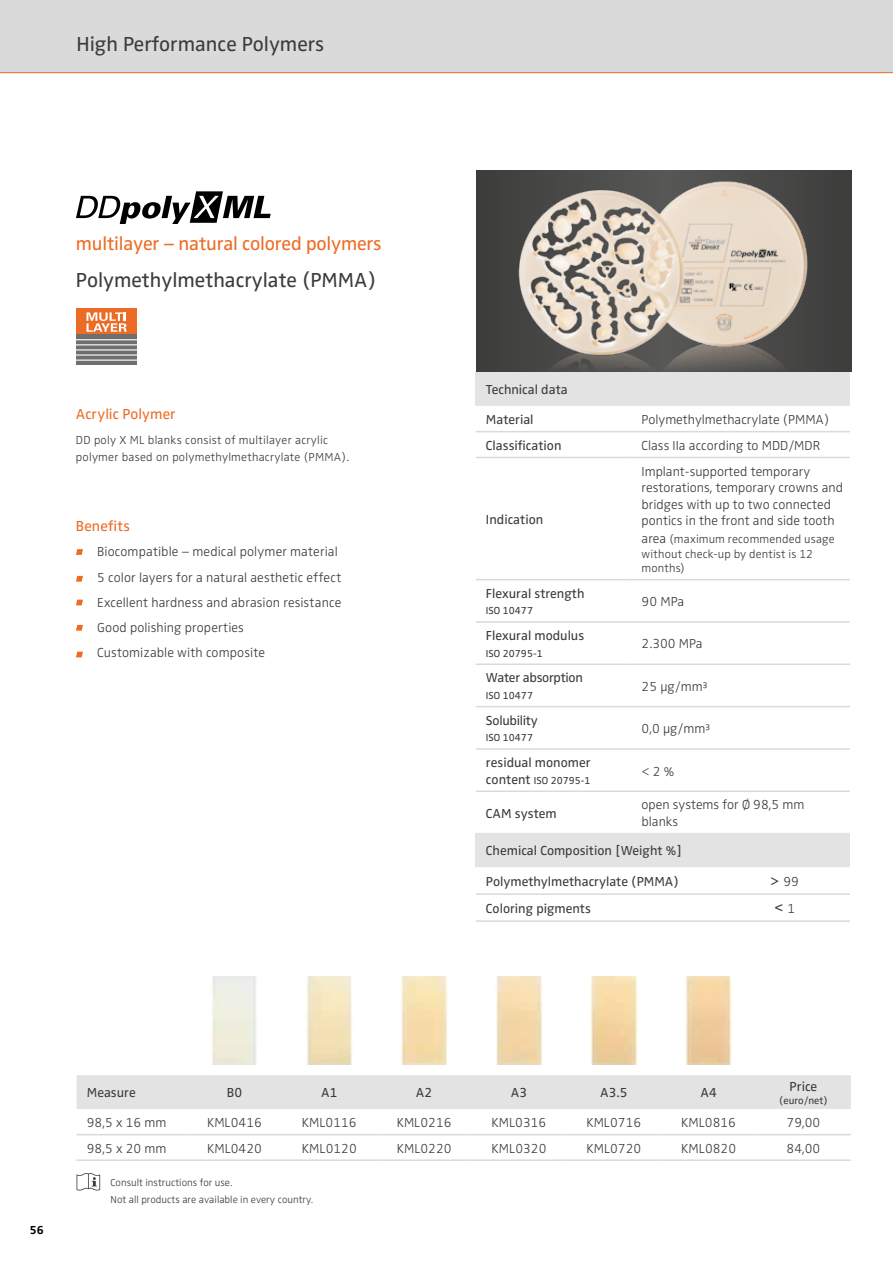
<style>
.page{position:relative;width:893px;height:1263px;background:#fff}
.page>*{position:absolute;margin:0;border:0;box-sizing:border-box;transform-origin:0 0}
.t1{font:21px "Zwo OT";color:#3c3c3b}
.t2{font:19.5px "Zwo OT";letter-spacing:-.01em;color:#ed6c25}
.t3{font:15px "Zwo OT";letter-spacing:.005em;color:#ed6c25}
.t4{font:15px "Arial MT Std";color:#3c3c3b}
.t5{font:300 13.5px/25.2px "Zwo OT";color:#3c3c3b}
.t6{font:13.5px "Zwo OT";color:#3c3c3b}
.t7{font:13.5px "Zwo OT";letter-spacing:-.02em;color:#3c3c3b}
.t8{font:300 12px/14.4px "Zwo OT";letter-spacing:.02em;color:#3c3c3b}
.t9{font:700 12px "Zwo OT";color:#000}
.t10{font:300 10.5px/17.4px "Zwo OT";color:#3c3c3b}
.t11{font:10.5px "Zwo OT";color:#3c3c3b}
.s1{font-size:13.5px}
.s2{font-weight:400;font-size:15px}
.s3{font-family:"Zwo OT";font-weight:300;font-size:13.5px}
</style>
<div class="page">
<div style="left:0;top:0;width:893px;height:72px;background:#dadada"></div>
<hr style="left:0;top:72px;width:893px;height:1px;background:#ed6c25">
<svg style="left:77px;top:1075px;width:774px;height:61px"></svg>
<hr style="left:77px;top:1134px;width:110px;height:1px;background:#dadada">
<hr style="left:187px;top:1134px;width:95px;height:1px;background:#dadada">
<hr style="left:282px;top:1134px;width:95px;height:1px;background:#dadada">
<hr style="left:377px;top:1134px;width:95px;height:1px;background:#dadada">
<hr style="left:472px;top:1134px;width:94px;height:1px;background:#dadada">
<hr style="left:566px;top:1134px;width:95px;height:1px;background:#dadada">
<hr style="left:661px;top:1134px;width:95px;height:1px;background:#dadada">
<hr style="left:756px;top:1134px;width:95px;height:1px;background:#dadada">
<hr style="left:77px;top:1159px;width:110px;height:2px;background:#dadada">
<hr style="left:187px;top:1159px;width:95px;height:2px;background:#dadada">
<hr style="left:282px;top:1159px;width:95px;height:2px;background:#dadada">
<hr style="left:377px;top:1159px;width:95px;height:2px;background:#dadada">
<hr style="left:472px;top:1159px;width:94px;height:2px;background:#dadada">
<hr style="left:566px;top:1159px;width:95px;height:2px;background:#dadada">
<hr style="left:661px;top:1159px;width:95px;height:2px;background:#dadada">
<hr style="left:756px;top:1159px;width:95px;height:2px;background:#dadada">
<svg style="left:76px;top:549px;width:7px;height:6px"></svg>
<svg style="left:76px;top:576px;width:7px;height:6px"></svg>
<svg style="left:76px;top:600px;width:7px;height:5px"></svg>
<svg style="left:76px;top:625px;width:7px;height:6px"></svg>
<svg style="left:76px;top:652px;width:7px;height:5px"></svg>
<div style="left:476px;top:372px;width:374px;height:34px;background:#e3e3e3"></div>
<svg style="left:476px;top:432px;width:374px;height:276px"></svg>
<hr style="left:476px;top:431px;width:155px;height:1px;background:#dadada">
<hr style="left:631px;top:431px;width:219px;height:1px;background:#dadada">
<hr style="left:476px;top:457px;width:155px;height:1px;background:#dadada">
<hr style="left:631px;top:457px;width:219px;height:1px;background:#dadada">
<hr style="left:476px;top:579px;width:155px;height:1px;background:#dadada">
<hr style="left:631px;top:579px;width:219px;height:1px;background:#dadada">
<hr style="left:476px;top:621px;width:155px;height:2px;background:#dadada">
<hr style="left:631px;top:621px;width:219px;height:2px;background:#dadada">
<hr style="left:476px;top:663px;width:155px;height:2px;background:#dadada">
<hr style="left:631px;top:663px;width:219px;height:2px;background:#dadada">
<hr style="left:476px;top:706px;width:155px;height:1px;background:#dadada">
<hr style="left:631px;top:706px;width:219px;height:1px;background:#dadada">
<hr style="left:476px;top:748px;width:155px;height:2px;background:#dadada">
<hr style="left:631px;top:748px;width:219px;height:2px;background:#dadada">
<hr style="left:476px;top:790px;width:155px;height:2px;background:#dadada">
<hr style="left:631px;top:790px;width:219px;height:2px;background:#dadada">
<div style="left:476px;top:833px;width:374px;height:34px;background:#e3e3e3"></div>
<hr style="left:476px;top:893px;width:234px;height:2px;background:#dadada">
<hr style="left:710px;top:893px;width:140px;height:2px;background:#dadada">
<hr style="left:476px;top:920px;width:234px;height:2px;background:#dadada">
<hr style="left:710px;top:920px;width:140px;height:2px;background:#dadada">
<svg style="left:76px;top:191px;width:195px;height:33px"></svg>
<div style="left:76px;top:308px;width:60px;height:38px;background:#ed6c25"></div>
<svg style="left:76px;top:335px;width:60px;height:30px"></svg>
<hr style="left:76px;top:339px;width:60px;height:1px;background:#fff">
<hr style="left:76px;top:344px;width:60px;height:1px;background:#fff">
<hr style="left:76px;top:349px;width:60px;height:1px;background:#fff">
<hr style="left:76px;top:354px;width:60px;height:2px;background:#fff">
<hr style="left:76px;top:360px;width:60px;height:1px;background:#fff">
<svg style="left:87px;top:312px;width:40px;height:20px"></svg>
<div style="left:476px;top:170px;width:375px;height:202px;background:linear-gradient(to right,#4a4949,#4b4a4a)"></div>
<img style="left:496px;top:361px;width:324px;height:11px">
<img style="left:496px;top:181px;width:324px;height:180px">
<svg style="left:77px;top:1173px;width:23px;height:17px"></svg>
<img style="left:211px;top:976px;width:46px;height:88px">
<img style="left:306px;top:976px;width:47px;height:88px">
<img style="left:401px;top:976px;width:47px;height:88px">
<img style="left:495px;top:976px;width:48px;height:88px">
<img style="left:590px;top:976px;width:47px;height:88px">
<img style="left:685px;top:976px;width:47px;height:88px">
<h1 class="t1" style="left:77px;top:32px;width:249px">High Performance Polymers</h1>
<h2 class="t2" style="left:76px;top:232px;width:307px">multilayer – natural colored polymers</h2>
<h1 class="t1" style="left:76px;top:268px;width:302px">Polymethylmethacrylate (PMMA)</h1>
<p class="t3" style="left:76px;top:405px;width:101px">Acrylic Polymer</p>
<p class="t8" style="left:76px;top:432px;width:275px;line-height:16.5px">DD poly X ML blanks consist of multilayer acrylic polymer based on polymethylmethacrylate (PMMA).</p>
<p class="t3" style="left:76px;top:517px;width:55px">Benefits</p>
<p class="t5" style="left:97px;top:540px;width:246px">Biocompatible – medical polymer material 5 color layers for a natural aesthetic effect Excellent hardness and abrasion resistance Good polishing properties<br>Customizable with composite</p>
<p class="t6" style="left:486px;top:382px;width:83px">Technical data</p>
<p class="t6" style="left:486px;top:412px;width:49px">Material</p>
<p class="t5" style="left:642px;top:407px;width:189px">Polymethylmethacrylate (PMMA)</p>
<p class="t6" style="left:486px;top:437px;width:77px">Classification</p>
<p class="t5" style="left:642px;top:433px;width:180px">Class IIa according to MDD/MDR</p>
<p class="t6" style="left:486px;top:511px;width:59px">Indication</p>
<p class="t6" style="left:486px;top:585px;width:100px">Flexural strength</p>
<p class="t11" style="left:486px;top:605px;width:49px">ISO 10477</p>
<p class="t6" style="left:486px;top:628px;width:100px">Flexural modulus</p>
<p class="t11" style="left:486px;top:647px;width:58px">ISO 20795-1</p>
<p class="t7" style="left:486px;top:670px;width:98px">Water absorption</p>
<p class="t11" style="left:486px;top:689px;width:49px">ISO 10477</p>
<p class="t7" style="left:486px;top:712px;width:53px">Solubility</p>
<p class="t11" style="left:486px;top:732px;width:49px">ISO 10477</p>
<p class="t6" style="left:486px;top:755px;width:106px">residual monomer</p>
<p class="t11" style="left:486px;top:774px;width:106px"><span class="s1">content</span> ISO 20795-1</p>
<p class="t5" style="left:642px;top:463px;width:203px;line-height:16.5px">Implant-supported temporary restorations, temporary crowns and bridges with up to two connected pontics in the front and side tooth</p>
<p class="t8" style="left:642px;top:532px;width:195px"><span class="s1">area</span> (maximum recommended usage without check-up by dentist is 12 months)</p>
<p class="t5" style="left:642px;top:589px;width:44px">90 MPa</p>
<p class="t5" style="left:642px;top:632px;width:63px">2.300 MPa</p>
<p class="t5" style="left:642px;top:674px;width:67px">25 μg/mm³</p>
<p class="t5" style="left:642px;top:716px;width:70px">0,0 μg/mm³</p>
<p class="t5" style="left:642px;top:759px;width:34px">&lt; 2 %</p>
<p class="t6" style="left:486px;top:805px;width:72px">CAM system</p>
<p class="t5" style="left:642px;top:797px;width:164px;line-height:16.5px">open systems for Ø 98,5 mm blanks</p>
<p class="t6" style="left:486px;top:843px;width:198px">Chemical Composition [Weight %]</p>
<p class="t6" style="left:486px;top:873px;width:194px">Polymethylmethacrylate (PMMA)</p>
<p class="t5" style="left:771px;top:870px;width:30px"><span class="s2">&gt;</span> 99</p>
<p class="t6" style="left:486px;top:900px;width:106px">Coloring pigments</p>
<p class="t4" style="left:774px;top:900px;width:22px">&lt; <span class="s3">1</span></p>
<p class="t9" style="left:30px;top:1223px;width:15px">56</p>
<p class="t6" style="left:87px;top:1085px;width:50px">Measure</p>
<p class="t6" style="left:227px;top:1085px;width:17px">B0</p>
<p class="t6" style="left:321px;top:1085px;width:18px">A1</p>
<p class="t6" style="left:416px;top:1085px;width:18px">A2</p>
<p class="t6" style="left:511px;top:1085px;width:18px">A3</p>
<p class="t6" style="left:600px;top:1085px;width:29px">A3.5</p>
<p class="t6" style="left:700px;top:1085px;width:18px">A4</p>
<p class="t6" style="left:790px;top:1079px;width:29px">Price</p>
<p class="t11" style="left:779px;top:1094px;width:50px">(euro/net)</p>
<p class="t5" style="left:87px;top:1110px;width:81px">98,5 x 16 mm</p>
<p class="t5" style="left:207px;top:1110px;width:56px">KML0416</p>
<p class="t5" style="left:302px;top:1110px;width:56px">KML0116</p>
<p class="t5" style="left:397px;top:1110px;width:56px">KML0216</p>
<p class="t5" style="left:492px;top:1110px;width:56px">KML0316</p>
<p class="t5" style="left:586px;top:1110px;width:56px">KML0716</p>
<p class="t5" style="left:681px;top:1110px;width:56px">KML0816</p>
<p class="t5" style="left:787px;top:1110px;width:35px">79,00</p>
<p class="t5" style="left:87px;top:1136px;width:81px">98,5 x 20 mm</p>
<p class="t5" style="left:207px;top:1136px;width:56px">KML0420</p>
<p class="t5" style="left:302px;top:1136px;width:56px">KML0120</p>
<p class="t5" style="left:397px;top:1136px;width:56px">KML0220</p>
<p class="t5" style="left:492px;top:1136px;width:56px">KML0320</p>
<p class="t5" style="left:586px;top:1136px;width:56px">KML0720</p>
<p class="t5" style="left:681px;top:1136px;width:56px">KML0820</p>
<p class="t5" style="left:787px;top:1136px;width:35px">84,00</p>
<p class="t10" style="left:111px;top:1174px;width:204px">Consult instructions for use.<br>Not all products are available in every country.</p>
</div>
